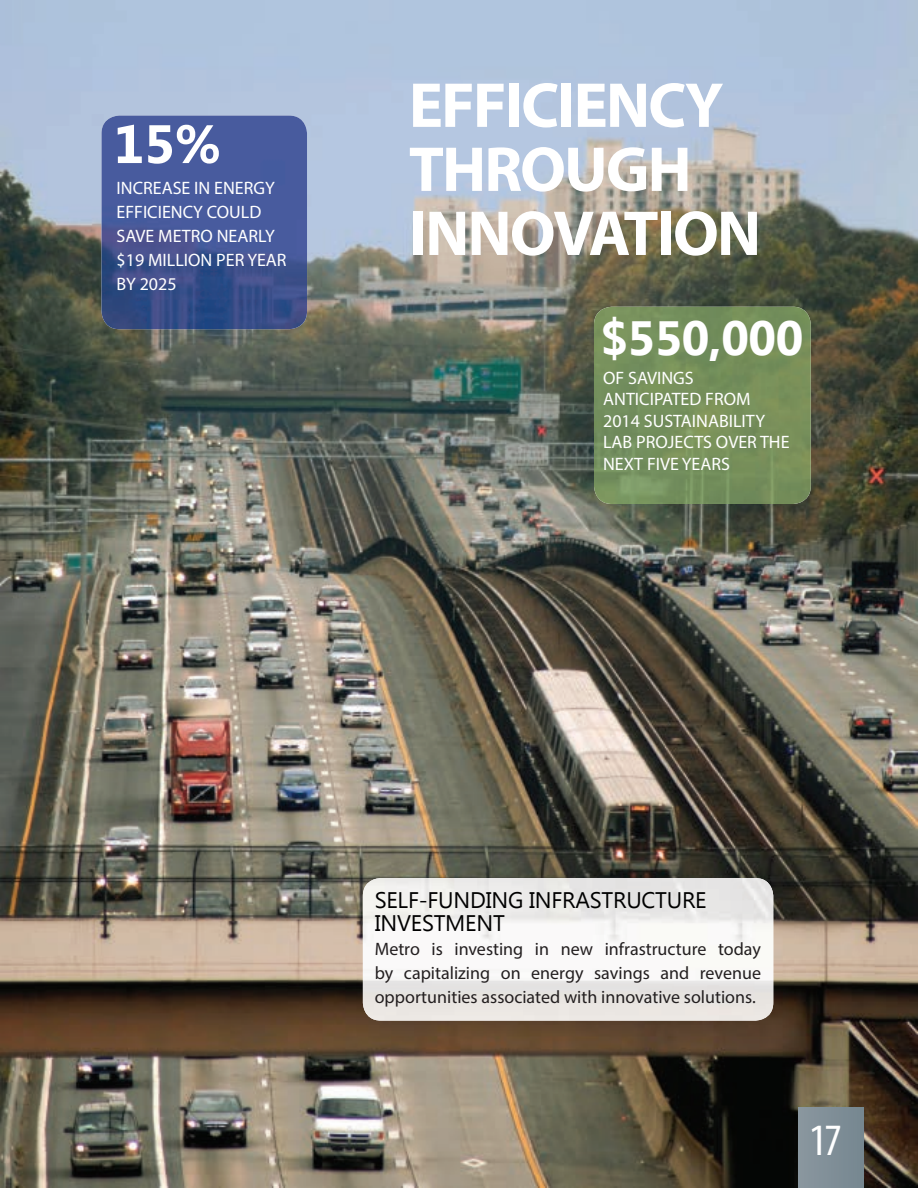
<style>
.page{position:relative;width:918px;height:1188px;background:#fff}
.page>*{position:absolute;margin:0;border:0;box-sizing:border-box;transform-origin:0 0}
.t1{font:700 64.05px/64.1px "Myriad Pro";letter-spacing:-.03em;color:#fff}
.t2{font:700 54px "Ebrima";color:#fff}
.t3{font:700 48px "Ebrima";letter-spacing:-.01em;color:#fff}
.t4{font:condensed 45px "Myriad Pro";color:#fff}
.t5{font:22.5px/22.5px "Ebrima";letter-spacing:-.01em;color:#000}
.t6{font:18px/24px "Myriad Pro";color:#fff}
.t7{font:18px/24px "Myriad Pro";color:#231f20;text-align:justify}
</style>
<div class="page">
<img style="left:0;top:0;width:918px;height:1188px">
<div style="left:798px;top:1107px;width:66px;height:81px;background:#7f8e97"></div>
<img style="left:102px;top:116px;width:205px;height:213px">
<img style="left:363px;top:878px;width:410px;height:143px">
<img style="left:594px;top:307px;width:217px;height:197px">
<h2 class="t2" style="left:113px;top:104px;width:109px">15%</h2>
<p class="t6" style="left:117px;top:176px;width:171px">INCREASE IN ENERGY<br>EFFICIENCY COULD<br>SAVE METRO NEARLY $19 MILLION PER YEAR<br>BY 2025</p>
<h1 class="t1" style="left:409px;top:71px;width:354px">EFFICIENCY<br>THROUGH<br>INNOVATION</h1>
<h3 class="t3" style="left:600px;top:302px;width:204px">$550,000</h3>
<p class="t6" style="left:603px;top:366px;width:188px;line-height:21.6px">OF SAVINGS<br>ANTICIPATED FROM<br>2014 SUSTAINABILITY<br>LAB PROJECTS OVER THE<br>NEXT FIVE YEARS</p>
<p class="t5" style="left:375px;top:891px;width:333px">SELF-FUNDING INFRASTRUCTURE<br>INVESTMENT</p>
<p class="t7" style="left:375px;top:937px;width:388px">Metro is investing in new infrastructure today by capitalizing on energy savings and revenue opportunities associated with innovative solutions.</p>
<h3 class="t4" style="left:809px;top:1113px;width:34px">17</h3>
</div>
